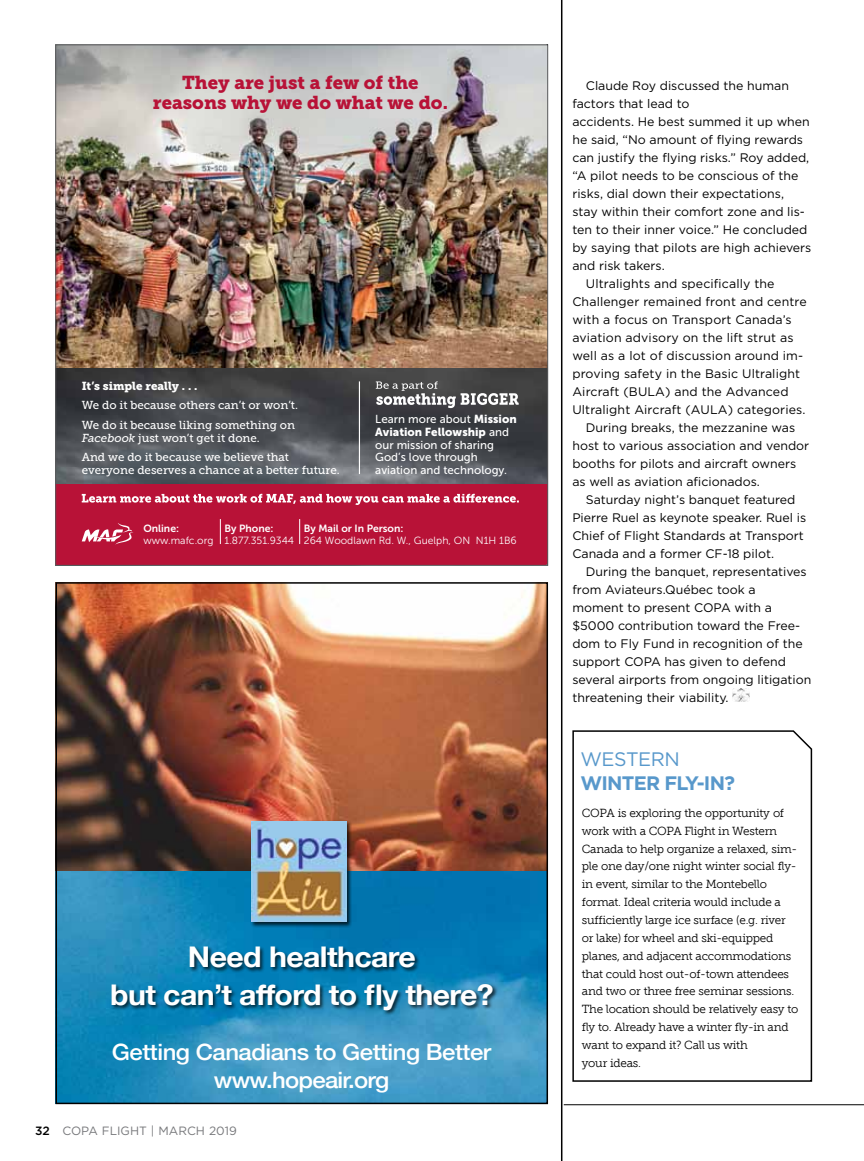
<style>
.page{position:relative;width:864px;height:1161px;background:#fff}
.page>*{position:absolute;margin:0;border:0;box-sizing:border-box;transform-origin:0 0}
.t1{font:700 28.5px/37.5px "Helvetica Neue";letter-spacing:-.02em;color:#fff;text-align:center;scale:1.06 1}
.t2{font:500 22.5px/28.5px "Helvetica Neue";letter-spacing:-.02em;color:#fff;text-align:center;scale:1.06 1}
.t3{font:700 19.5px "Gotham";letter-spacing:-.04em;color:#5898cb}
.t4{font:19.5px "Gotham";letter-spacing:-.02em;color:#5898cb}
.t5{font:18.45px/19.6px "Museo Slab 900";color:#b81237;text-align:center}
.t6{font:12.3px/18px "Gotham";color:#000}
.t7{font:12px "Gotham";color:#77787b}
.t8{font:11.7px/17.9px "Museo Slab 300";letter-spacing:-.02em;color:#000}
.t9{font:11.55px/19.6px "Museo Slab 500";color:#fff}
.t10{font:11.55px/12.8px "Museo Sans 500";color:#fff}
.t11{font:11.55px "Museo Sans 900";color:#fff}
.t12{font:11.55px "Museo Slab 900";color:#fff}
.t13{font:10.35px "Museo Sans 300";color:#fff}
.t14{font:10.35px "Museo Sans 700";color:#fff}
.s1{font-style:italic}
.s2{font-family:"Museo Sans 900"}
.s3{font-family:"Museo Sans 500"}
.s4{font-weight:500;color:#000}
</style>
<div class="page">
<hr style="left:564px;top:1104px;width:300px;height:1px;background:#000">
<img style="left:733px;top:689px;width:16px;height:13px">
<img style="left:58px;top:368px;width:488px;height:117px">
<div style="left:56px;top:485px;width:492px;height:80px;background:#b81237"></div>
<img style="left:58px;top:47px;width:488px;height:321px">
<svg style="left:82px;top:523px;width:51px;height:22px"></svg>
<svg style="left:376px;top:381px;width:143px;height:27px;background:#727273"></svg>
<svg style="left:82px;top:494px;width:437px;height:11px"></svg>
<hr style="left:359px;top:381px;width:1px;height:93px;background:#fff">
<svg style="left:220px;top:519px;width:1px;height:25px"></svg>
<svg style="left:299px;top:519px;width:1px;height:25px"></svg>
<img style="left:59px;top:585px;width:486px;height:287px">
<img style="left:59px;top:872px;width:486px;height:229px">
<div style="left:251px;top:820px;width:101px;height:108px;background:#000;opacity:.75"></div>
<img style="left:252px;top:822px;width:95px;height:100px">
<div style="left:56px;top:582px;width:492px;height:522px;border:2px solid #000"></div>
<div style="left:111px;top:946px;width:388px;height:70px;background:#000;opacity:.75"></div>
<hr style="left:561px;top:0;width:1px;height:1161px;background:#000">
<svg style="left:572px;top:730px;width:241px;height:352px"></svg>
<h3 class="t5" style="left:153px;top:73px;width:297px">They are just a few of the reasons why we do what we do.</h3>
<p class="t12" style="left:82px;top:379px;width:117px">It’s simple really . . .</p>
<p class="t9" style="left:82px;top:396px;width:218px">We do it because others can’t or won’t.<br>We do it because liking something on</p>
<p class="t9" style="left:82px;top:428px;width:209px"><span class="s1">Facebook</span> just won’t get it done.<br>And we do it because we believe that</p>
<p class="t9" style="left:82px;top:460px;width:260px">everyone deserves a chance at a better future.</p>
<p class="t10" style="left:375px;top:413px;width:143px">Learn more about <span class="s2">Mission</span></p>
<p class="t11" style="left:375px;top:425px;width:135px">Aviation Fellowship <span class="s3">and</span></p>
<p class="t10" style="left:375px;top:438px;width:133px">our mission of sharing<br>God’s love through aviation and technology.</p>
<p class="t14" style="left:143px;top:522px;width:37px">Online:</p>
<p class="t13" style="left:143px;top:535px;width:72px">www.mafc.org</p>
<p class="t14" style="left:225px;top:522px;width:51px">By Phone:</p>
<p class="t13" style="left:225px;top:535px;width:71px">1.877.351.9344</p>
<p class="t14" style="left:304px;top:522px;width:101px">By Mail or In Person:</p>
<p class="t13" style="left:304px;top:535px;width:214px">264 Woodlawn Rd. W., Guelph, ON N1H 1B6</p>
<h1 class="t1" style="left:110px;top:939px;width:363px">Need healthcare<br>but can’t afford to fly there?</h1>
<h2 class="t2" style="left:112px;top:1036px;width:359px">Getting Canadians to Getting Better www.hopeair.org</h2>
<p class="t7" style="left:35px;top:1123px;width:203px"><span class="s4">32</span> copa flight | march 2019</p>
<p class="t6" style="left:586px;top:76px;width:205px">Claude Roy discussed the human</p>
<p class="t6" style="left:572px;top:94px;width:119px">factors that lead to</p>
<p class="t6" style="left:572px;top:112px;width:239px">accidents. He best summed it up when</p>
<p class="t6" style="left:572px;top:130px;width:232px">he said, “No amount of flying rewards</p>
<p class="t6" style="left:572px;top:148px;width:238px">can justify the flying risks.” Roy added,</p>
<p class="t6" style="left:572px;top:166px;width:228px">“A pilot needs to be conscious of the</p>
<p class="t6" style="left:572px;top:184px;width:213px">risks, dial down their expectations,</p>
<p class="t6" style="left:572px;top:202px;width:234px">stay within their comfort zone and lis-</p>
<p class="t6" style="left:572px;top:220px;width:237px">ten to their inner voice.” He concluded</p>
<p class="t6" style="left:572px;top:238px;width:241px">by saying that pilots are high achievers</p>
<p class="t6" style="left:572px;top:256px;width:94px">and risk takers.</p>
<p class="t6" style="left:586px;top:274px;width:190px">U ltralights and specifically the</p>
<p class="t6" style="left:572px;top:292px;width:236px">Challenger remained front and centre</p>
<p class="t6" style="left:572px;top:310px;width:221px">with a focus on Transport Canada’s</p>
<p class="t6" style="left:572px;top:328px;width:223px">aviation advisory on the lift strut as</p>
<p class="t6" style="left:572px;top:346px;width:232px">well as a lot of discussion around im-</p>
<p class="t6" style="left:572px;top:364px;width:229px">proving safety in the Basic U ltralight</p>
<p class="t6" style="left:572px;top:382px;width:67px">Aircraft (BULA</p>
<p class="t6" style="left:572px;top:382px;width:218px;text-indent:93px">) and the Advanced<br>U ltralight Aircraft (AULA</p>
<p class="t6" style="left:728px;top:400px;width:79px">) categories.</p>
<p class="t6" style="left:586px;top:418px;width:211px">During breaks, the mezzanine was</p>
<p class="t6" style="left:572px;top:437px;width:238px">host to various association and vendor</p>
<p class="t6" style="left:572px;top:455px;width:225px">booths for pilots and aircraft owners</p>
<p class="t6" style="left:572px;top:473px;width:189px">as well as aviation aficionados.</p>
<p class="t6" style="left:586px;top:491px;width:211px">Saturday night’s banquet featured</p>
<p class="t6" style="left:572px;top:509px;width:235px">Pierre Ruel as keynote speaker. Ruel is</p>
<p class="t6" style="left:572px;top:527px;width:233px">Chief of Flight Standards at Transport</p>
<p class="t6" style="left:572px;top:545px;width:203px">Canada and a former CF-18 pilot.</p>
<p class="t6" style="left:586px;top:563px;width:222px">During the banquet, representatives</p>
<p class="t6" style="left:572px;top:581px;width:185px">from Aviateurs.Québec took a</p>
<p class="t6" style="left:572px;top:599px;width:201px">moment to present COPA with a</p>
<p class="t6" style="left:572px;top:617px;width:229px">$5000 contribution toward the Free-</p>
<p class="t6" style="left:572px;top:635px;width:232px">dom to Fly Fund in recognition of the</p>
<p class="t6" style="left:572px;top:653px;width:215px">support COPA has given to defend</p>
<p class="t6" style="left:572px;top:671px;width:241px">several airports from ongoing litigation</p>
<p class="t6" style="left:572px;top:689px;width:158px">threatening their viability.</p>
<h3 class="t4" style="left:580px;top:747px;width:101px">Western</h3>
<h3 class="t3" style="left:580px;top:770px;width:156px">WINTER FLY-I N?</h3>
<p class="t8" style="left:582px;top:804px;width:218px">COPA is exploring the opportunity of work with a COPA Flight in Western Canada to help organize a relaxed, sim&shy;ple one day/one night winter social fly&shy;in event, similar to the Montebello format. Ideal criteria would include a sufficiently large ice surface (e.g. river or lake) for wheel and ski-equipped planes, and adjacent accommodations that could host out-of-town attendees and two or three free seminar sessions.<br>The location should be relatively easy to fly to. Already have a winter fly-in and want to expand it? Call us with<br>your ideas.</p>
</div>
